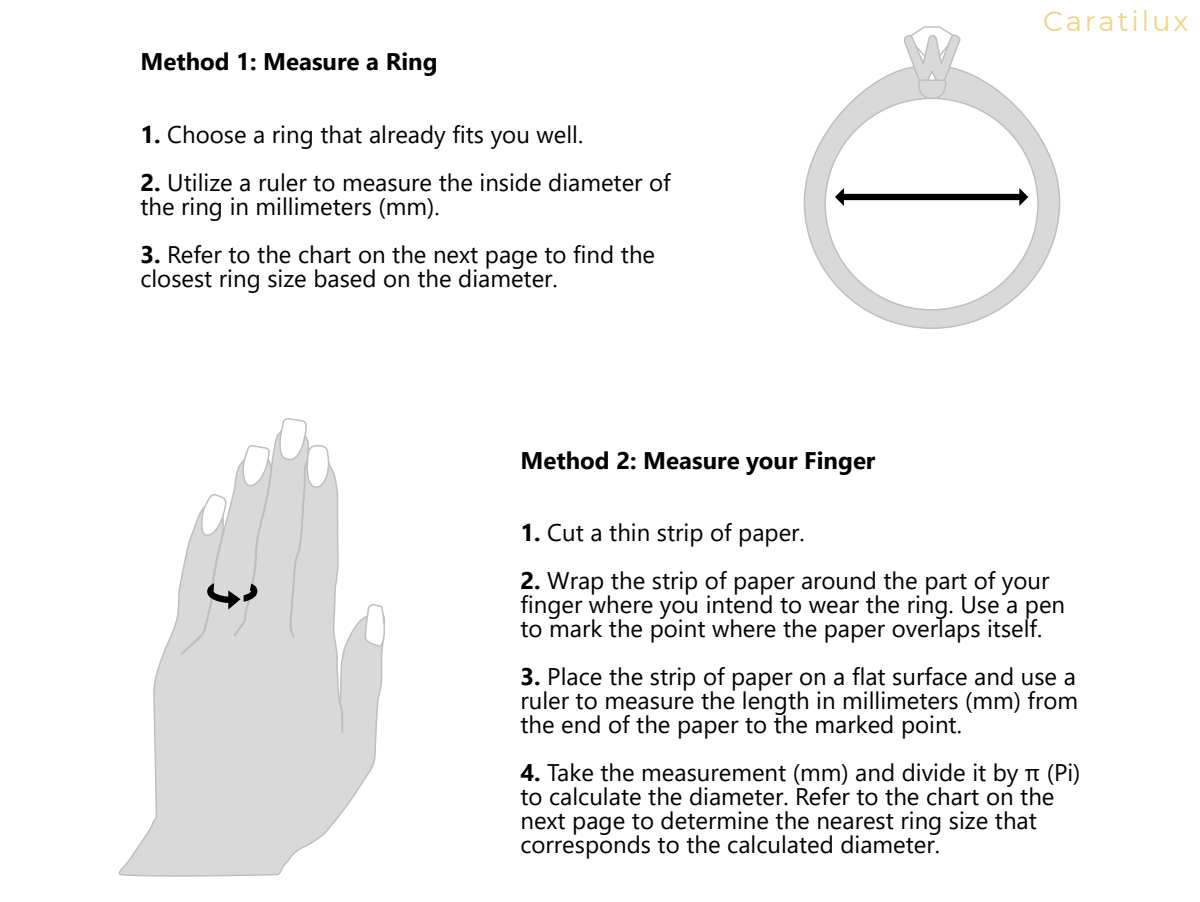
<style>
.page{position:relative;width:1200px;height:902px;background:#fff}
.page>*{position:absolute;margin:0;border:0;box-sizing:border-box;transform-origin:0 0}
.t1{font:27.75px "Montserrat";letter-spacing:.1em;color:#f0d484}
.t2{font:24px/24px "Segoe UI";color:#000}
.t3{font:700 24px "Segoe UI";color:#000}
.s1{font-weight:700}
</style>
<div class="page">
<svg style="left:118px;top:434px;width:265px;height:443px;fill:#d9d9d9"></svg>
<svg style="left:363px;top:604px;width:22px;height:44px"></svg>
<svg style="left:278px;top:418px;width:54px;height:75px"></svg>
<svg style="left:242px;top:434px;width:29px;height:54px"></svg>
<svg style="left:200px;top:492px;width:28px;height:44px"></svg>
<svg style="left:207px;top:583px;width:50px;height:26px"></svg>
<svg style="left:803px;top:69px;width:258px;height:260px"></svg>
<div style="left:824px;top:98px;width:215px;height:212px;background:#fff;border:2px solid #bfbfbf;border-radius:50%"></div>
<svg style="left:835px;top:188px;width:193px;height:18px"></svg>
<svg style="left:903px;top:26px;width:58px;height:74px"></svg>
<p class="t3" style="left:140px;top:53px;width:299px">Method 1: Measure a Ring</p>
<p class="t2" style="left:140px;top:124px;width:444px"><span class="s1">1.</span> Choose a ring that already fits you well.</p>
<p class="t2" style="left:140px;top:172px;width:532px"><span class="s1">2.</span> Utilize a ruler to measure the inside diameter of the ring in millimeters (mm).</p>
<p class="t2" style="left:140px;top:244px;width:516px"><span class="s1">3.</span> Refer to the chart on the next page to find the closest ring size based on the diameter.</p>
<p class="t3" style="left:520px;top:452px;width:357px">Method 2: Measure your Finger</p>
<p class="t1" style="left:1043px;top:4px;width:147px">Caratilux</p>
<p class="t2" style="left:520px;top:523px;width:286px"><span class="s1">1.</span> Cut a thin strip of paper.</p>
<p class="t2" style="left:520px;top:571px;width:546px"><span class="s1">2.</span> Wrap the strip of paper around the part of your finger where you intend to wear the ring. Use a pen to mark the point where the paper overlaps itself.</p>
<p class="t2" style="left:520px;top:667px;width:559px;text-align:justify"><span class="s1">3.</span> Place the strip of paper on a flat surface and use a ruler to measure the length in millimeters (mm) from the end of the paper to the marked point.</p>
<p class="t2" style="left:520px;top:763px;width:562px"><span class="s1">4.</span> Take the measurement (mm) and divide it by π (Pi) to calculate the diameter. Refer to the chart on the next page to determine the nearest ring size that corresponds to the calculated diameter.</p>
</div>
